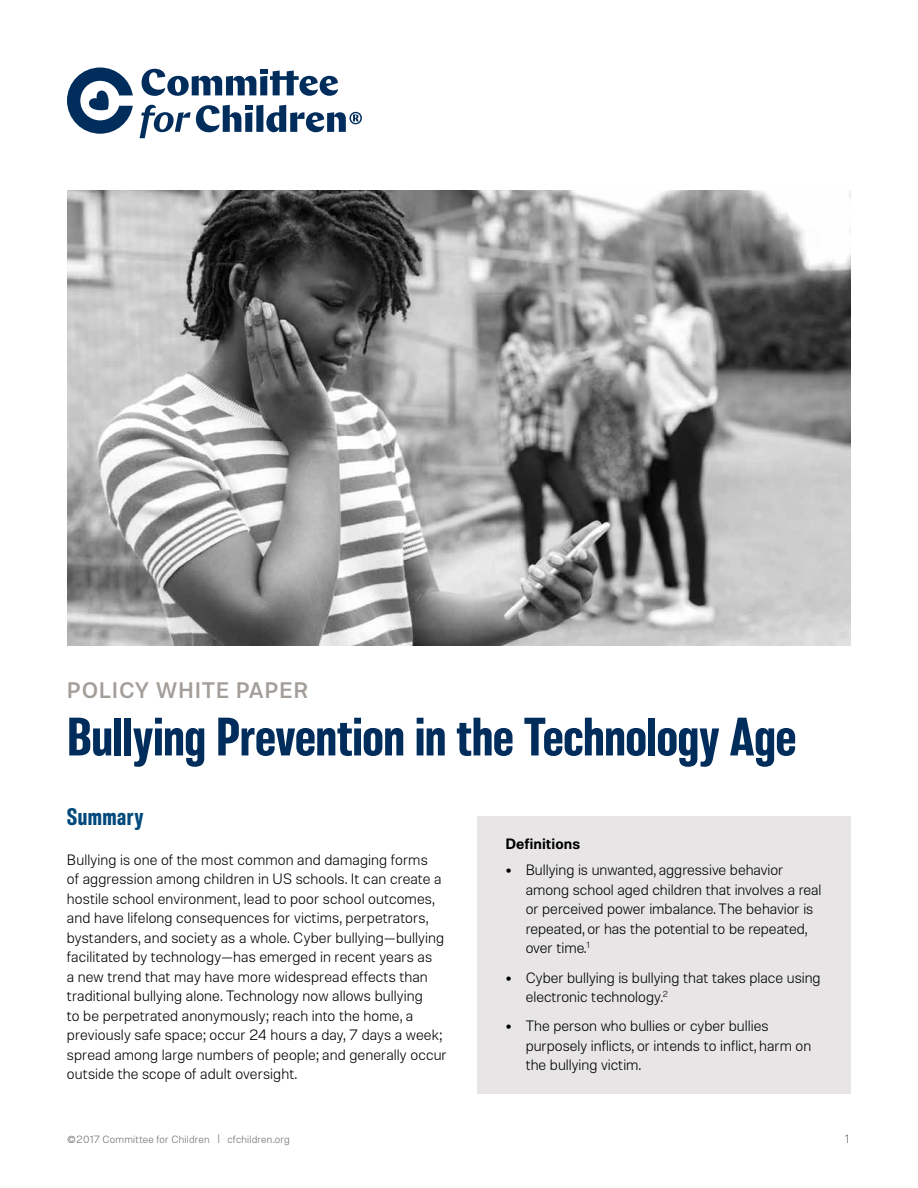
<style>
.page{position:relative;width:918px;height:1188px;background:#fff}
.page>*{position:absolute;margin:0;border:0;box-sizing:border-box;transform-origin:0 0}
.t1{font:900 condensed 54px "Molde";letter-spacing:-.01em;color:#002d5b}
.t2{font:900 condensed 24px "Molde";letter-spacing:.015em;color:#00497c}
.t3{font:500 22.5px "Molde";letter-spacing:.03em;color:#a49e99}
.t4{font:300 15px/19.5px "Molde";letter-spacing:.005em;color:#000}
.t5{font:600 15px "Molde";color:#000}
.t6{font:300 12px "Molde";color:#6d6e71}
.t7{font:300 10.5px "Molde";letter-spacing:.02em;color:#6d6e71}
.s1{font-family:"Proxima Nova";font-weight:700;font-size:18px}
.s2{font-size:15px}
.s3{font-size:9.75px}
</style>
<div class="page">
<svg style="left:67px;top:68px;width:66px;height:66px"></svg>
<svg style="left:142px;top:69px;width:196px;height:27px"></svg>
<svg style="left:140px;top:105px;width:222px;height:33px"></svg>
<img style="left:68px;top:190px;width:782px;height:456px">
<div style="left:477px;top:816px;width:373px;height:278px;background:#e7e5e5"></div>
<h3 class="t3" style="left:67px;top:675px;width:243px">POLICY WHITE PAPER</h3>
<h1 class="t1" style="left:67px;top:703px;width:731px">Bullying Prevention in the Technology Age</h1>
<h2 class="t2" style="left:67px;top:802px;width:78px">Summary</h2>
<p class="t4" style="left:67px;top:849px;width:381px">Bullying is one of the most common and damaging forms<br>of aggression among children in US schools. It can create a hostile school environment, lead to poor school outcomes, and have lifelong consequences for victims, perpetrators, bystanders, and society as a whole. Cyber bullying—bullying facilitated by technology—has emerged in recent years as<br>a new trend that may have more widespread effects than traditional bullying alone. Technology now allows bullying<br>to be perpetrated anonymously; reach into the home, a previously safe space; occur 24 hours a day, 7 days a week; spread among large numbers of people; and generally occur outside the scope of adult oversight.</p>
<p class="t5" style="left:505px;top:834px;width:76px">Definitions</p>
<p class="t4" style="left:526px;top:860px;width:297px;text-indent:-20px"><span class="s1">•</span> Bullying is unwanted, aggressive behavior among school aged children that involves a real or perceived power imbalance. The behavior is repeated, or has the potential to be repeated, over time.<sup>1</sup></p>
<p class="t4" style="left:526px;top:967px;width:296px;text-indent:-20px"><span class="s1">•</span> Cyber bullying is bullying that takes place using electronic technology.<sup>2</sup></p>
<p class="t4" style="left:526px;top:1016px;width:287px;text-indent:-20px"><span class="s1">•</span> The person who bullies or cyber bullies purposely inflicts, or intends to inflict, harm on the bullying victim.</p>
<p class="t7" style="left:67px;top:1133px;width:224px"><span class="s2">©</span>2017 Committee for Children <span class="s3">|</span> cfchildren.org</p>
<p class="t6" style="left:845px;top:1131px;width:6px">1</p>
</div>
